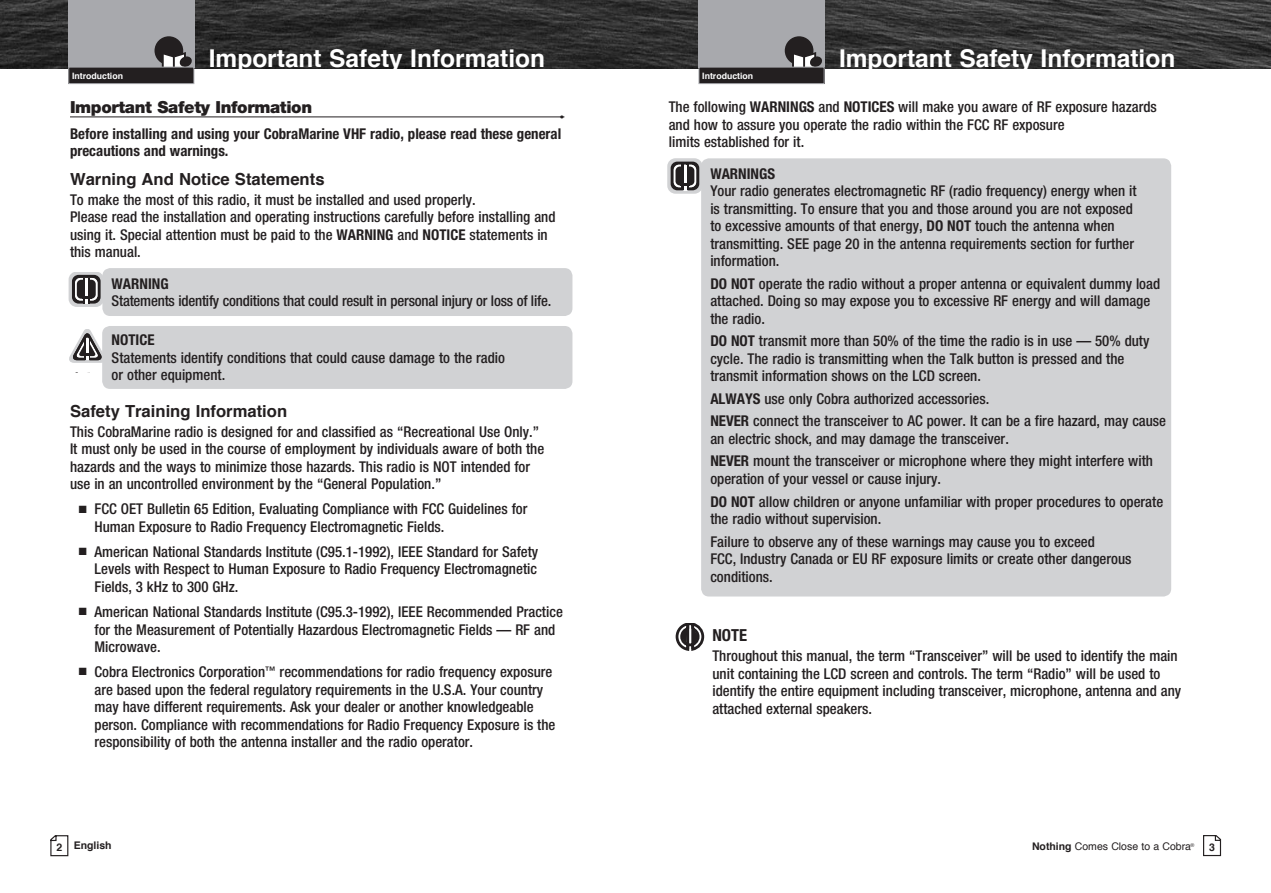
<style>
.page{position:relative;width:1271px;height:893px;background:#fff}
.page>*{position:absolute;margin:0;border:0;box-sizing:border-box;transform-origin:0 0}
.Header-TOC_1{font:700 24.5px "Helvetica";color:#fff}
.Subhead_2{font:700 16.62px "Helvetica";color:#231f20}
.Subhead_1{font:900 16.62px "Helvetica Neue LT Std";letter-spacing:-.02em;color:#231f20}
.Subhead_2-2{font:700 condensed 16.62px "Helvetica Neue LT Std";color:#231f20}
.Body_Condensed{font:500 condensed 14.88px/17.5px "Helvetica Neue LT Std";color:#231f20}
.Caution_Warning{font:500 condensed 14.88px/17.5px "Helvetica Neue LT Std";color:#231f20}
.Body_Condensed-2{font:700 condensed 14.88px/17.5px "Helvetica Neue LT Std";color:#231f20}
.Subhead_1-2{font:700 14px "Helvetica";color:#231f20}
.t1{font:10.5px "Helvetica";color:#231f20}
.body{font:700 10.5px "Helvetica";color:#231f20}
.t2{font:700 8.75px "Helvetica";color:#fff}
.t3{font:6.65px "Helvetica";color:#231f20}
.s1{font-weight:700}
</style>
<div class="page">
<svg style="left:50px;top:835px;width:19px;height:21px"></svg>
<div style="left:102px;top:326px;width:470px;height:63px;background:#d1d2d4;border-radius:8px"></div>
<svg style="left:69px;top:330px;width:34px;height:33px"></svg>
<div style="left:102px;top:268px;width:470px;height:48px;background:#d1d2d4;border-radius:8px"></div>
<svg style="left:69px;top:273px;width:34px;height:34px"></svg>
<img style="left:635px;top:0;width:635px;height:68px">
<div style="left:698px;top:0;width:126px;height:68px;background:#a8a9ad"></div>
<div style="left:785px;top:37px;width:27px;height:27px;background:#231f20;border-radius:50%"></div>
<div style="left:784px;top:36px;width:29px;height:29px;border:2px solid #231f20;border-radius:50%"></div>
<svg style="left:792px;top:52px;width:30px;height:15px"></svg>
<div style="left:699px;top:67px;width:125px;height:17px;background:#231f20"></div>
<div style="left:698px;top:67px;width:126px;height:17px;border:1px solid #a8a9ad"></div>
<svg style="left:0;top:0;width:635px;height:68px;background:#2d2d2d"></svg>
<div style="left:68px;top:0;width:126px;height:68px;background:#a8a9ad"></div>
<div style="left:155px;top:37px;width:27px;height:27px;background:#231f20;border-radius:50%"></div>
<div style="left:154px;top:36px;width:29px;height:29px;border:2px solid #231f20;border-radius:50%"></div>
<svg style="left:162px;top:52px;width:30px;height:15px"></svg>
<div style="left:69px;top:67px;width:125px;height:17px;background:#231f20"></div>
<div style="left:68px;top:67px;width:126px;height:17px;border:1px solid #a8a9ad"></div>
<svg style="left:1203px;top:835px;width:18px;height:21px"></svg>
<hr style="left:70px;top:116px;width:494px;height:1px;background:#231f20">
<div style="left:701px;top:158px;width:470px;height:438px;background:#d1d2d4;border-radius:8px"></div>
<svg style="left:667px;top:158px;width:35px;height:36px"></svg>
<svg style="left:670px;top:162px;width:29px;height:28px"></svg>
<svg style="left:675px;top:623px;width:30px;height:28px"></svg>
<svg style="left:0;top:0;width:6px;height:6px"></svg>
<svg style="left:1264px;top:0;width:7px;height:6px"></svg>
<p class="t2" style="left:72px;top:69px;width:53px">Introduction</p>
<p class="Header-TOC_1" style="left:209px;top:38px;width:338px">Important Safety Information</p>
<p class="Subhead_1" style="left:70px;top:98px;width:244px">Important Safety Information</p>
<p class="Subhead_1-2" style="left:559px;top:106px;width:6px">•</p>
<p class="Body_Condensed-2" style="left:70px;top:124px;width:493px">Before installing and using your CobraMarine VHF radio, please read these general precautions and warnings.</p>
<p class="Subhead_2" style="left:70px;top:166px;width:256px">Warning And Notice Statements</p>
<p class="Body_Condensed" style="left:70px;top:191px;width:487px">To make the most of this radio, it must be installed and used properly.<br>Please read the installation and operating instructions carefully before installing and using it. Special attention must be paid to the <span class="s1">WARNING</span> and <span class="s1">NOTICE</span> statements in this manual.</p>
<p class="Caution_Warning" style="left:112px;top:274px;width:439px"><span class="s1">WARNING<br></span>Statements identify conditions that could result in personal injury or loss of life.</p>
<p class="Caution_Warning" style="left:112px;top:331px;width:395px"><span class="s1">NOTICE<br></span>Statements identify conditions that could cause damage to the radio or other equipment.</p>
<p class="Subhead_2" style="left:70px;top:397px;width:219px">Safety Training Information</p>
<p class="Body_Condensed" style="left:70px;top:422px;width:470px">This CobraMarine radio is designed for and classified as “Recreational Use Only.”</p>
<p class="Body_Condensed" style="left:70px;top:440px;width:476px">It must only be used in the course of employment by individuals aware of both the hazards and the ways to minimize those hazards. This radio is NOT intended for</p>
<p class="Body_Condensed" style="left:70px;top:475px;width:373px">use in an uncontrolled environment by the “General Population.”</p>
<p class="Body_Condensed" style="left:94px;top:500px;width:434px;text-indent:-16px">■ FCC OET Bulletin 65 Edition, Evaluating Compliance with FCC Guidelines for<br>Human Exposure to Radio Frequency Electromagnetic Fields.</p>
<p class="Body_Condensed" style="left:94px;top:542px;width:445px;text-align:justify;text-indent:-16px">■ American National Standards Institute (C95.1-1992), IEEE Standard for Safety Levels with Respect to Human Exposure to Radio Frequency Electromagnetic Fields, 3 kHz to 300 GHz.</p>
<p class="Body_Condensed" style="left:94px;top:602px;width:470px;text-indent:-16px">■ American National Standards Institute (C95.3-1992), IEEE Recommended Practice for the Measurement of Potentially Hazardous Electromagnetic Fields — RF and<br>Microwave.</p>
<p class="Body_Condensed" style="left:79px;top:663px;width:475px">■ Cobra Electronics Corporation<sup>™</sup> recommendations for radio frequency exposure</p>
<p class="Body_Condensed" style="left:94px;top:680px;width:462px">are based upon the federal regulatory requirements in the U.S.A. Your country may have different requirements. Ask your dealer or another knowledgeable person. Compliance with recommendations for Radio Frequency Exposure is the</p>
<p class="Body_Condensed" style="left:95px;top:733px;width:378px">responsibility of both the antenna installer and the radio operator.</p>
<p class="t3" style="left:472px;top:133px;width:52px">Secondary Icons</p>
<p class="body" style="left:56px;top:838px;width:7px">2</p>
<p class="body" style="left:74px;top:837px;width:39px">English</p>
<p class="t2" style="left:702px;top:69px;width:53px">Introduction</p>
<p class="Header-TOC_1" style="left:839px;top:38px;width:338px">Important Safety Information</p>
<p class="Body_Condensed" style="left:668px;top:98px;width:490px">The following <span class="s1">WARNINGS</span> and <span class="s1">NOTICES</span> will make you aware of RF exposure hazards and how to assure you operate the radio within the FCC RF exposure<br>limits established for it.</p>
<p class="Caution_Warning" style="left:710px;top:164px;width:428px"><span class="s1">WARNINGS<br></span>Your radio generates electromagnetic RF (radio frequency) energy when it is transmitting. To ensure that you and those around you are not exposed to excessive amounts of that energy, <span class="s1">DO NOT</span> touch the antenna when transmitting. SEE page 20 in the antenna requirements section for further information.</p>
<p class="Caution_Warning" style="left:710px;top:274px;width:451px"><span class="s1">DO NOT</span> operate the radio without a proper antenna or equivalent dummy load attached. Doing so may expose you to excessive RF energy and will damage the radio.</p>
<p class="Caution_Warning" style="left:710px;top:332px;width:440px"><span class="s1">DO NOT</span> transmit more than 50% of the time the radio is in use — 50% duty cycle. The radio is transmitting when the Talk button is pressed and the transmit information shows on the LCD screen.</p>
<p class="Caution_Warning" style="left:710px;top:389px;width:278px"><span class="s1">ALWAYS</span> use only Cobra authorized accessories.</p>
<p class="Caution_Warning" style="left:710px;top:412px;width:457px"><span class="s1">NEVER</span> connect the transceiver to AC power. It can be a fire hazard, may cause an electric shock, and may damage the transceiver.</p>
<p class="Caution_Warning" style="left:710px;top:452px;width:444px"><span class="s1">NEVER</span> mount the transceiver or microphone where they might interfere with operation of your vessel or cause injury.</p>
<p class="Caution_Warning" style="left:710px;top:492px;width:454px"><span class="s1">DO NOT</span> allow children or anyone unfamiliar with proper procedures to operate the radio without supervision.</p>
<p class="Caution_Warning" style="left:710px;top:532px;width:423px">Failure to observe any of these warnings may cause you to exceed<br>FCC, Industry Canada or EU RF exposure limits or create other dangerous conditions.</p>
<p class="Subhead_2-2" style="left:712px;top:625px;width:36px">NOTE</p>
<p class="Body_Condensed" style="left:712px;top:647px;width:470px">Throughout this manual, the term “Transceiver” will be used to identify the main unit containing the LCD screen and controls. The term “Radio” will be used to identify the entire equipment including transceiver, microphone, antenna and any attached external speakers.</p>
<p class="t1" style="left:1032px;top:838px;width:164px"><span class="s1">Nothing</span> Comes Close to a Cobra<sup>®</sup></p>
<p class="body" style="left:1209px;top:838px;width:7px">3</p>
</div>
